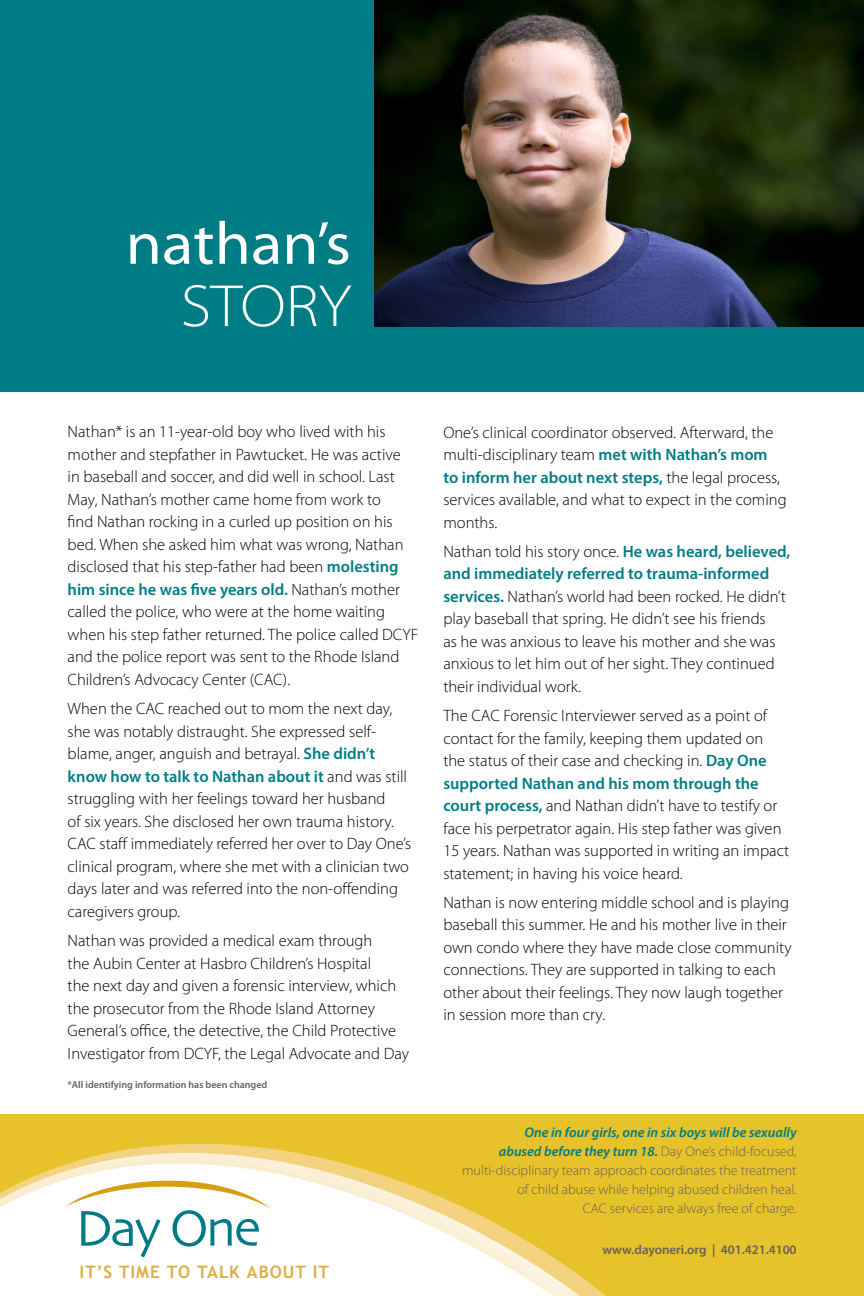
<style>
.page{position:relative;width:864px;height:1296px;background:#fff}
.page>*{position:absolute;margin:0;border:0;box-sizing:border-box;transform-origin:0 0}
.t1{font:semi-expanded 60px "Myriad Pro";color:#fff}
.t2{font:300 semi-expanded 60px "Myriad Pro";color:#fff}
.t3{font:700 17.2px "Trebuchet MS";letter-spacing:.055em;color:#ddae42}
.t4{font:300 16.5px/22.5px "Myriad Pro";color:#000}
.t5{font:300 14px/19px "Myriad Pro";color:#696057;text-align:right}
.t6{font:600 13px "Myriad Pro";color:#696057}
.t7{font:600 10px "Myriad Pro";color:#696057}
.s1{font-weight:600;color:#007c85}
.s2{font-weight:600;font-style:italic;color:#007c85}
</style>
<div class="page">
<svg style="left:0;top:1114px;width:606px;height:182px"></svg>
<div style="left:55px;top:1270px;width:344px;height:26px;background:#fff"></div>
<svg style="left:66px;top:1168px;width:205px;height:89px"></svg>
<div style="left:0;top:0;width:864px;height:392px;background:#007c85"></div>
<div style="left:606px;top:1114px;width:258px;height:182px;background:#e6c22b"></div>
<img style="left:375px;top:0;width:489px;height:326px">
<h1 class="t1" style="left:126px;top:210px;width:227px">nathan’s</h1>
<h1 class="t2" style="left:181px;top:273px;width:172px">STORY</h1>
<p class="t4" style="left:68px;top:420px;width:352px">Nathan* is an 11-year-old boy who lived with his mother and stepfather in Pawtucket. He was active<br>in baseball and soccer, and did well in school. Last May, Nathan’s mother came home from work to<br>find Nathan rocking in a curled up position on his bed. When she asked him what was wrong, Nathan disclosed that his step-father had been <span class="s1">molesting him since he was five years old.</span> Nathan’s mother called the police, who were at the home waiting when his step father returned. The police called DCYF and the police report was sent to the Rhode Island Children’s Advocacy Center (CAC).</p>
<p class="t4" style="left:68px;top:697px;width:345px">When the CAC reached out to mom the next day, she was notably distraught. She expressed self&shy;blame, anger, anguish and betrayal. <span class="s1">She didn’t know how to talk to Nathan about it</span> and was still struggling with her feelings toward her husband<br>of six years. She disclosed her own trauma history.<br>CAC staff immediately referred her over to Day One’s clinical program, where she met with a clinician two days later and was referred into the non-offending caregivers group.</p>
<p class="t4" style="left:68px;top:929px;width:343px">Nathan was provided a medical exam through<br>the Aubin Center at Hasbro Children’s Hospital<br>the next day and given a forensic interview, which the prosecutor from the Rhode Island Attorney General’s office, the detective, the Child Protective Investigator from DCYF, the Legal Advocate and Day</p>
<p class="t7" style="left:68px;top:1078px;width:201px">*All identifying information has been changed</p>
<p class="t3" style="left:80px;top:1261px;width:251px">IT’S TIME TO TALK ABOUT IT</p>
<p class="t4" style="left:443px;top:421px;width:345px">One’s clinical coordinator observed. Afterward, the multi-disciplinary team <span class="s1">met with Nathan’s mom to inform her about next steps,</span> the legal process, services available, and what to expect in the coming months.</p>
<p class="t4" style="left:443px;top:540px;width:349px">Nathan told his story once. <span class="s1">He was heard, believed, and immediately referred to trauma-informed services.</span> Nathan’s world had been rocked. He didn’t play baseball that spring. He didn’t see his friends<br>as he was anxious to leave his mother and she was anxious to let him out of her sight. They continued their individual work.</p>
<p class="t4" style="left:443px;top:704px;width:347px">The CAC Forensic Interviewer served as a point of contact for the family, keeping them updated on the status of their case and checking in. <span class="s1">Day One supported Nathan and his mom through the court process,</span> and Nathan didn’t have to testify or face his perpetrator again. His step father was given 15 years. Nathan was supported in writing an impact statement; in having his voice heard.</p>
<p class="t4" style="left:443px;top:891px;width:350px">Nathan is now entering middle school and is playing baseball this summer. He and his mother live in their own condo where they have made close community connections. They are supported in talking to each other about their feelings. They now laugh together in session more than cry.</p>
<p class="t5" style="left:462px;top:1123px;width:336px"><span class="s2">One in four girls, one in six boys will be sexually<br>abused before they turn 18.</span> Day One’s child-focused, multi-disciplinary team approach coordinates the treatment of child abuse while helping abused children heal.<br>CAC services are always free of charge.</p>
<p class="t6" style="left:602px;top:1241px;width:196px">www.dayoneri.org | 401.421.4100</p>
</div>
